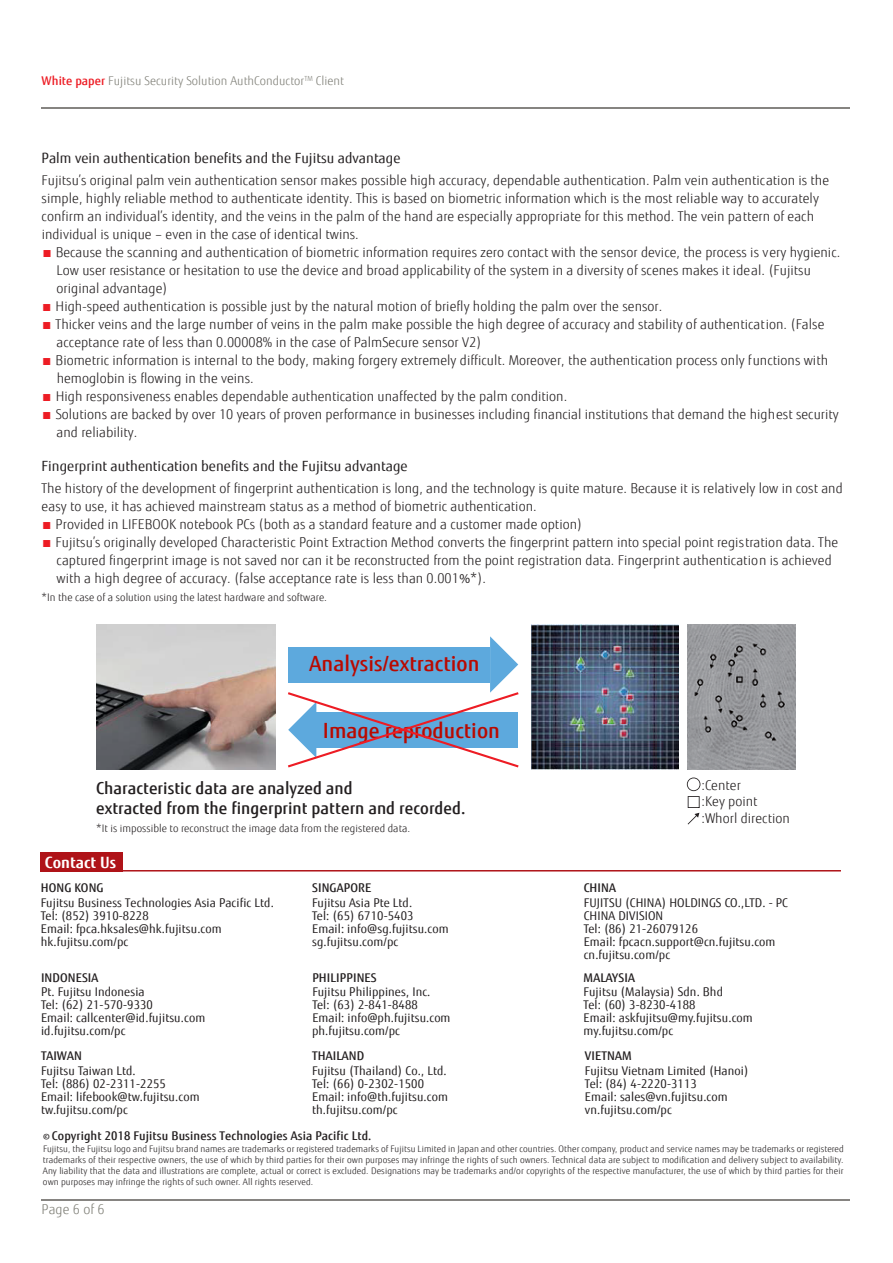
<style>
.page{position:relative;width:893px;height:1263px;background:#fff}
.page>*{position:absolute;margin:0;border:0;box-sizing:border-box;transform-origin:0 0}
.t1{font:500 21px "Fujitsu Sans";color:#ba0900}
.t2{font:500 16.5px/19.5px "Fujitsu Sans";letter-spacing:.005em;color:#231f20}
.t3{font:700 15.6px "Fujitsu Sans";color:#fff}
.t4{font:14.1px "Fujitsu Sans";letter-spacing:.005em;color:#231f20}
.t5{font:300 13.5px/18px "Fujitsu Sans";letter-spacing:.005em;color:#231f20}
.t6{font:300 13.5px "Fujitsu Sans";letter-spacing:.005em;color:#818179}
.t7{font:12px/13px "Fujitsu Sans";letter-spacing:.01em;color:#231f20}
.t8{font:500 12px "Fujitsu Sans";letter-spacing:.01em;color:#231f20}
.t9{font:300 12px "Fujitsu Sans";letter-spacing:.005em;color:#818179}
.t10{font:300 10.5px "Fujitsu Sans";letter-spacing:.005em;color:#231f20}
.t11{font:300 9px/10.8px "Fujitsu Sans";letter-spacing:.01em;color:#231f20;text-align:justify}
.s1{font-weight:500;color:#ed1c24}
.s2{font-family:"Myriad Pro";font-weight:400}
</style>
<div class="page">
<img style="left:96px;top:625px;width:179px;height:144px">
<img style="left:531px;top:625px;width:147px;height:144px">
<img style="left:687px;top:625px;width:108px;height:144px">
<svg style="left:686px;top:778px;width:14px;height:47px"></svg>
<svg style="left:288px;top:636px;width:230px;height:131px"></svg>
<hr style="left:42px;top:1199px;width:807px;height:1px;background:#868481">
<hr style="left:42px;top:108px;width:807px;height:1px;background:#868481">
<div style="left:40px;top:852px;width:82px;height:19px;background:#af1318"></div>
<hr style="left:40px;top:870px;width:801px;height:2px;background:#af1318">
<p class="t9" style="left:42px;top:74px;width:304px"><span class="s1">White paper</span> Fujitsu Security Solution AuthConductor<sup>TM</sup> Client</p>
<p class="t4" style="left:42px;top:150px;width:360px">Palm vein authentication benefits and the Fujitsu advantage</p>
<p class="t5" style="left:42px;top:171px;width:789px">Fujitsu’s original palm vein authentication sensor makes possible high accuracy, dependable authentication. Palm vein authentication is the simple, highly reliable method to authenticate identity. This is based on biometric information which is the most reliable way to accurately confirm an individual’s identity, and the veins in the palm of the hand are especially appropriate for this method. The vein pattern of each individual is unique – even in the case of identical twins.</p>
<p class="t5" style="left:56px;top:243px;width:786px">Because the scanning and authentication of biometric information requires zero contact with the sensor device, the process is very hygienic.<br>Low user resistance or hesitation to use the device and broad applicability of the system in a diversity of scenes makes it ideal. (Fujitsu original advantage)<br>High-speed authentication is possible just by the natural motion of briefly holding the palm over the sensor.<br>Thicker veins and the large number of veins in the palm make possible the high degree of accuracy and stability of authentication. (False acceptance rate of less than 0.00008% in the case of PalmSecure sensor V2)<br>Biometric information is internal to the body, making forgery extremely difficult. Moreover, the authentication process only functions with hemoglobin is flowing in the veins.<br>High responsiveness enables dependable authentication unaffected by the palm condition.<br>Solutions are backed by over 10 years of proven performance in businesses including financial institutions that demand the highest security and reliability.</p>
<p class="t4" style="left:42px;top:458px;width:367px">Fingerprint authentication benefits and the Fujitsu advantage</p>
<p class="t5" style="left:42px;top:479px;width:802px">The history of the development of fingerprint authentication is long, and the technology is quite mature. Because it is relatively low in cost and</p>
<p class="t5" style="left:42px;top:497px;width:496px">easy to use, it has achieved mainstream status as a method of biometric authentication.</p>
<p class="t5" style="left:56px;top:515px;width:528px">Provided in LIFEBOOK notebook PCs (both as a standard feature and a customer made option)</p>
<p class="t5" style="left:56px;top:533px;width:784px">Fujitsu’s originally developed Characteristic Point Extraction Method converts the fingerprint pattern into special point registration data. The</p>
<p class="t5" style="left:57px;top:551px;width:776px">captured fingerprint image is not saved nor can it be reconstructed from the point registration data. Fingerprint authentication is achieved</p>
<p class="t5" style="left:57px;top:569px;width:431px">with a high degree of accuracy. (false acceptance rate is less than 0.001<span class="s2">%</span>*).</p>
<p class="t10" style="left:42px;top:591px;width:287px">*In the case of a solution using the latest hardware and software.</p>
<h1 class="t1" style="left:309px;top:651px;width:171px">Analysis/extraction</h1>
<h1 class="t1" style="left:323px;top:718px;width:178px">Image reproduction</h1>
<p class="t2" style="left:96px;top:779px;width:371px">Characteristic data are analyzed and<br>extracted from the fingerprint pattern and recorded.</p>
<p class="t10" style="left:96px;top:822px;width:315px">*It is impossible to reconstruct the image data from the registered data.</p>
<p class="t3" style="left:45px;top:852px;width:73px">Contact Us</p>
<p class="t8" style="left:41px;top:881px;width:64px">HONG KONG</p>
<p class="t7" style="left:41px;top:896px;width:234px">Fujitsu Business Technologies Asia Pacific Ltd.<br>Tel: (852) 3910-8228<br>Email: fpca.hksales@hk.fujitsu.com hk.fujitsu.com/pc</p>
<p class="t8" style="left:41px;top:970px;width:59px">INDONESIA</p>
<p class="t7" style="left:41px;top:985px;width:166px">Pt. Fujitsu Indonesia<br>Tel: (62) 21-570-9330<br>Email: callcenter@id.fujitsu.com id.fujitsu.com/pc</p>
<p class="t8" style="left:41px;top:1049px;width:42px">TAIWAN</p>
<p class="t7" style="left:41px;top:1064px;width:160px">Fujitsu Taiwan Ltd.<br>Tel: (886) 02-2311-2255<br>Email: lifebook@tw.fujitsu.com tw.fujitsu.com/pc</p>
<p class="t8" style="left:312px;top:881px;width:61px">SINGAPORE</p>
<p class="t7" style="left:312px;top:896px;width:138px">Fujitsu Asia Pte Ltd.<br>Tel: (65) 6710-5403<br>Email: info@sg.fujitsu.com sg.fujitsu.com/pc</p>
<p class="t8" style="left:312px;top:970px;width:66px">PHILIPPINES</p>
<p class="t7" style="left:312px;top:985px;width:140px">Fujitsu Philippines, Inc.<br>Tel: (63) 2-841-8488<br>Email: info@ph.fujitsu.com ph.fujitsu.com/pc</p>
<p class="t8" style="left:312px;top:1049px;width:54px">THAILAND</p>
<p class="t7" style="left:312px;top:1064px;width:137px">Fujitsu (Thailand) Co., Ltd.<br>Tel: (66) 0-2302-1500<br>Email: info@th.fujitsu.com th.fujitsu.com/pc</p>
<p class="t5" style="left:701px;top:777px;width:90px;line-height:16.5px">:Center<br>:Key point :Whorl direction</p>
<p class="t8" style="left:583px;top:881px;width:34px">CHINA</p>
<p class="t7" style="left:583px;top:896px;width:206px">FUJITSU (CHINA) HOLDINGS CO.,LTD. - PC<br>CHINA DIVISION<br>Tel: (86) 21-26079126<br>Email: fpcacn.support@cn.fujitsu.com cn.fujitsu.com/pc</p>
<p class="t8" style="left:583px;top:970px;width:53px">MALAYSIA</p>
<p class="t7" style="left:583px;top:985px;width:171px">Fujitsu (Malaysia) Sdn. Bhd<br>Tel: (60) 3-8230-4188<br>Email: askfujitsu@my.fujitsu.com my.fujitsu.com/pc</p>
<p class="t8" style="left:585px;top:1049px;width:48px">VIETNAM</p>
<p class="t7" style="left:585px;top:1064px;width:165px">Fujitsu Vietnam Limited (Hanoi)<br>Tel: (84) 4-2220-3113<br>Email: sales@vn.fujitsu.com vn.fujitsu.com/pc</p>
<p class="t8" style="left:43px;top:1129px;width:330px">© Copyright 2018 Fujitsu Business Technologies Asia Pacific Ltd.</p>
<p class="t11" style="left:43px;top:1144px;width:802px">Fujitsu, the Fujitsu logo and Fujitsu brand names are trademarks or registered trademarks of Fujitsu Limited in Japan and other countries. Other company, product and service names may be trademarks or registered trademarks of their respective owners, the use of which by third parties for their own purposes may infringe the rights of such owners. Technical data are subject to modification and delivery subject to availability.<br>Any liability that the data and illustrations are complete, actual or correct is excluded. Designations may be trademarks and/or copyrights of the respective manufacturer, the use of which by third parties for their own purposes may infringe the rights of such owner. All rights reserved.</p>
<p class="t6" style="left:42px;top:1201px;width:65px">Page 6 of 6</p>
</div>
